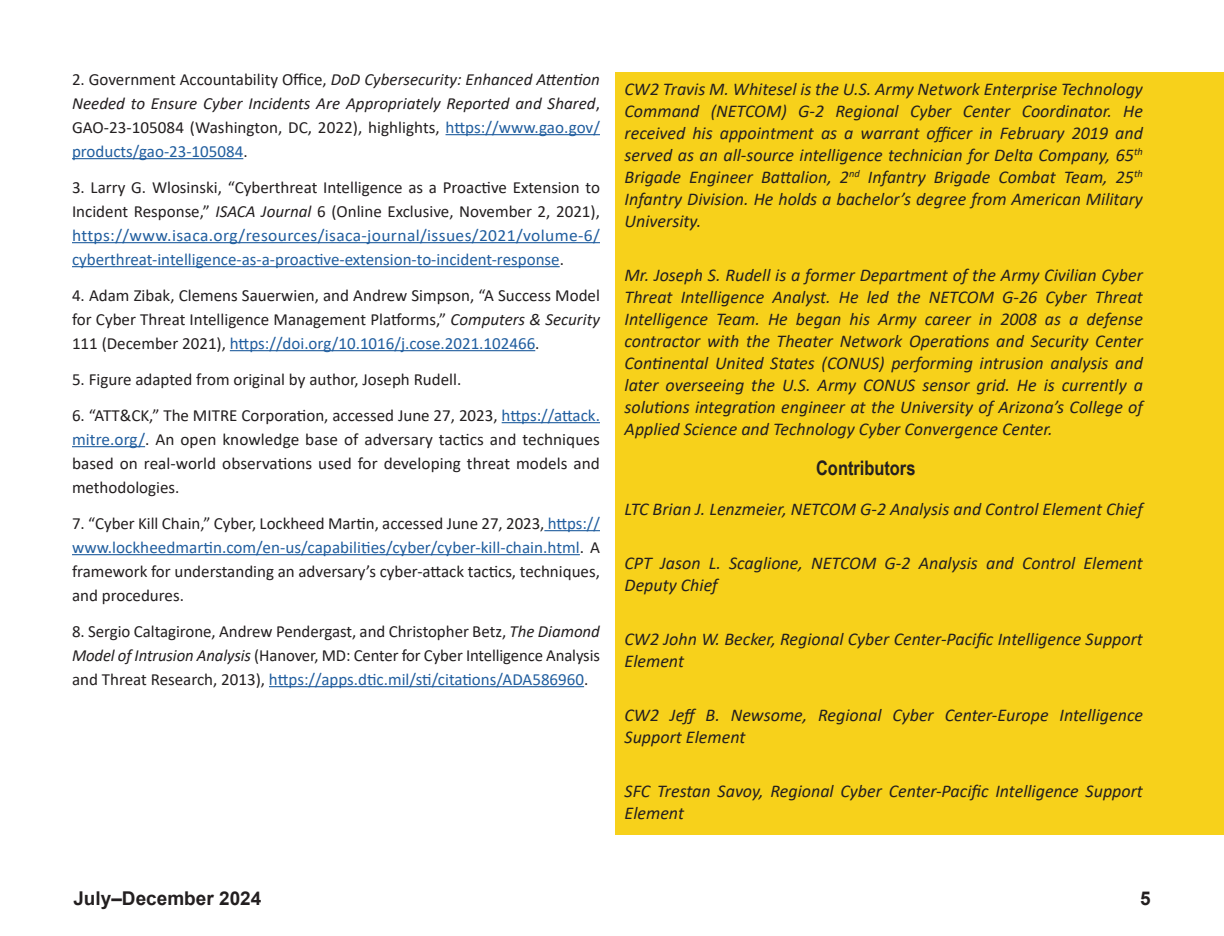
<style>
.page{position:relative;width:1224px;height:936px;background:#fff}
.page>*{position:absolute;margin:0;border:0;box-sizing:border-box;transform-origin:0 0}
.Sidebar_Header_H3{font:700 20px "Arial Narrow";color:#231f20}
.t1{font:700 19px "Arial";color:#231f20}
.Biography__NETCOM{font:italic 18px/22px "Calibri";color:#231f20}
.Endnote_text__NETCOM{font:17px/24px "Calibri";color:#231f20;text-align:justify}
.Endnote_text__NETCOM-2{font:17px/24px "Calibri";color:#215e9f;text-align:justify}
.Endnote_text__NETCOM-3{font:italic 17px/24px "Calibri";color:#231f20;text-align:justify}
.s1{font-style:normal}
.s2{font-style:normal;color:#215e9f}
.s3{color:#231f20}
.s4{font-style:italic;color:#231f20}
.s5{font-style:italic}
.s6{color:#215e9f}
</style>
<div class="page">
<hr style="left:446px;top:134px;width:154px;height:1px;background:#215e9f">
<hr style="left:72px;top:158px;width:171px;height:1px;background:#215e9f">
<hr style="left:72px;top:242px;width:528px;height:1px;background:#215e9f">
<hr style="left:72px;top:266px;width:488px;height:1px;background:#215e9f">
<hr style="left:230px;top:350px;width:305px;height:1px;background:#215e9f">
<hr style="left:502px;top:422px;width:98px;height:1px;background:#215e9f">
<hr style="left:72px;top:446px;width:73px;height:1px;background:#215e9f">
<hr style="left:544px;top:530px;width:56px;height:1px;background:#215e9f">
<hr style="left:72px;top:554px;width:508px;height:1px;background:#215e9f">
<hr style="left:269px;top:686px;width:315px;height:1px;background:#215e9f">
<div style="left:616px;top:72px;width:608px;height:762px;background:#f7d11b"></div>
<p class="Endnote_text__NETCOM-3" style="left:72px;top:66px;width:530px"><span class="s1">2. Government Accountability Office,</span> DoD Cybersecurity: Enhanced Attention Needed to Ensure Cyber Incidents Are Appropriately Reported and Shared<span class="s1">, GAO-23-105084 (Washington, DC, 2022), highlights,</span> <span class="s2">https://www.gao.gov/ products/gao-23-105084</span><span class="s1">.</span></p>
<p class="Endnote_text__NETCOM-2" style="left:72px;top:175px;width:530px"><span class="s3">3. Larry G. Wlosinski, “Cyberthreat Intelligence as a Proactive Extension to Incident Response,”</span> <span class="s4">ISACA Journal</span> <span class="s3">6 (Online Exclusive, November 2, 2021), </span>https://www.isaca.org/resources/isaca-journal/issues/2021/volume-6/ cyberthreat-intelligence-as-a-proactive-extension-to-incident-response<span class="s3">.</span></p>
<p class="Endnote_text__NETCOM" style="left:72px;top:283px;width:529px">4. Adam Zibak, Clemens Sauerwien, and Andrew Simpson, “A Success Model for Cyber Threat Intelligence Management Platforms,” <span class="s5">Computers &amp; Security </span>111 (December 2021), <span class="s6">https://doi.org/10.1016/j.cose.2021.102466</span>.</p>
<p class="Endnote_text__NETCOM" style="left:72px;top:367px;width:391px">5. Figure adapted from original by author, Joseph Rudell.</p>
<p class="Endnote_text__NETCOM" style="left:72px;top:403px;width:530px">6. “ATT&amp;CK,” The MITRE Corporation, accessed June 27, 2023, <span class="s6">https://attack. mitre.org/</span>. An open knowledge base of adversary tactics and techniques based on real-world observations used for developing threat models and methodologies.</p>
<p class="Endnote_text__NETCOM" style="left:72px;top:511px;width:530px">7. “Cyber Kill Chain,” Cyber, Lockheed Martin, accessed June 27, 2023, <span class="s6">https:// www.lockheedmartin.com/en-us/capabilities/cyber/cyber-kill-chain.html</span>. A framework for understanding an adversary’s cyber-attack tactics, techniques, and procedures.</p>
<p class="Endnote_text__NETCOM" style="left:72px;top:619px;width:530px">8. Sergio Caltagirone, Andrew Pendergast, and Christopher Betz, <span class="s5">The Diamond Model of Intrusion Analysis</span> (Hanover, MD: Center for Cyber Intelligence Analysis and Threat Research, 2013), <span class="s6">https://apps.dtic.mil/sti/citations/ADA586960</span>.</p>
<p class="Biography__NETCOM" style="left:625px;top:77px;width:520px;text-align:justify">CW2 Travis M. Whitesel is the U.S. Army Network Enterprise Technology Command (NETCOM) G-2 Regional Cyber Center Coordinator. He received his appointment as a warrant officer in February 2019 and served as an all-source intelligence technician for Delta Company, 65<sup>th </sup>Brigade Engineer Battalion, 2<sup>nd</sup> Infantry Brigade Combat Team, 25<sup>th </sup>Infantry Division. He holds a bachelor’s degree from American Military University.</p>
<p class="Biography__NETCOM" style="left:625px;top:263px;width:520px;text-align:justify">Mr. Joseph S. Rudell is a former Department of the Army Civilian Cyber Threat Intelligence Analyst. He led the NETCOM G-26 Cyber Threat Intelligence Team. He began his Army career in 2008 as a defense contractor with the Theater Network Operations and Security Center Continental United States (CONUS) performing intrusion analysis and later overseeing the U.S. Army CONUS sensor grid. He is currently a solutions integration engineer at the University of Arizona’s College of Applied Science and Technology Cyber Convergence Center.</p>
<h1 class="Sidebar_Header_H3" style="left:816px;top:452px;width:101px">Contributors</h1>
<p class="Biography__NETCOM" style="left:625px;top:497px;width:520px">LTC Brian J. Lenzmeier, NETCOM G-2 Analysis and Control Element Chief</p>
<p class="Biography__NETCOM" style="left:625px;top:551px;width:520px">CPT Jason L. Scaglione, NETCOM G-2 Analysis and Control Element<br>Deputy Chief</p>
<p class="Biography__NETCOM" style="left:625px;top:627px;width:520px">CW2 John W. Becker, Regional Cyber Center-Pacific Intelligence Support<br>Element</p>
<p class="Biography__NETCOM" style="left:625px;top:703px;width:520px">CW2 Jeff B. Newsome, Regional Cyber Center-Europe Intelligence<br>Support Element</p>
<p class="Biography__NETCOM" style="left:625px;top:779px;width:520px">SFC Trestan Savoy, Regional Cyber Center-Pacific Intelligence Support<br>Element</p>
<p class="t1" style="left:73px;top:885px;width:189px">July–December 2024</p>
<p class="t1" style="left:1140px;top:885px;width:12px">5</p>
</div>
